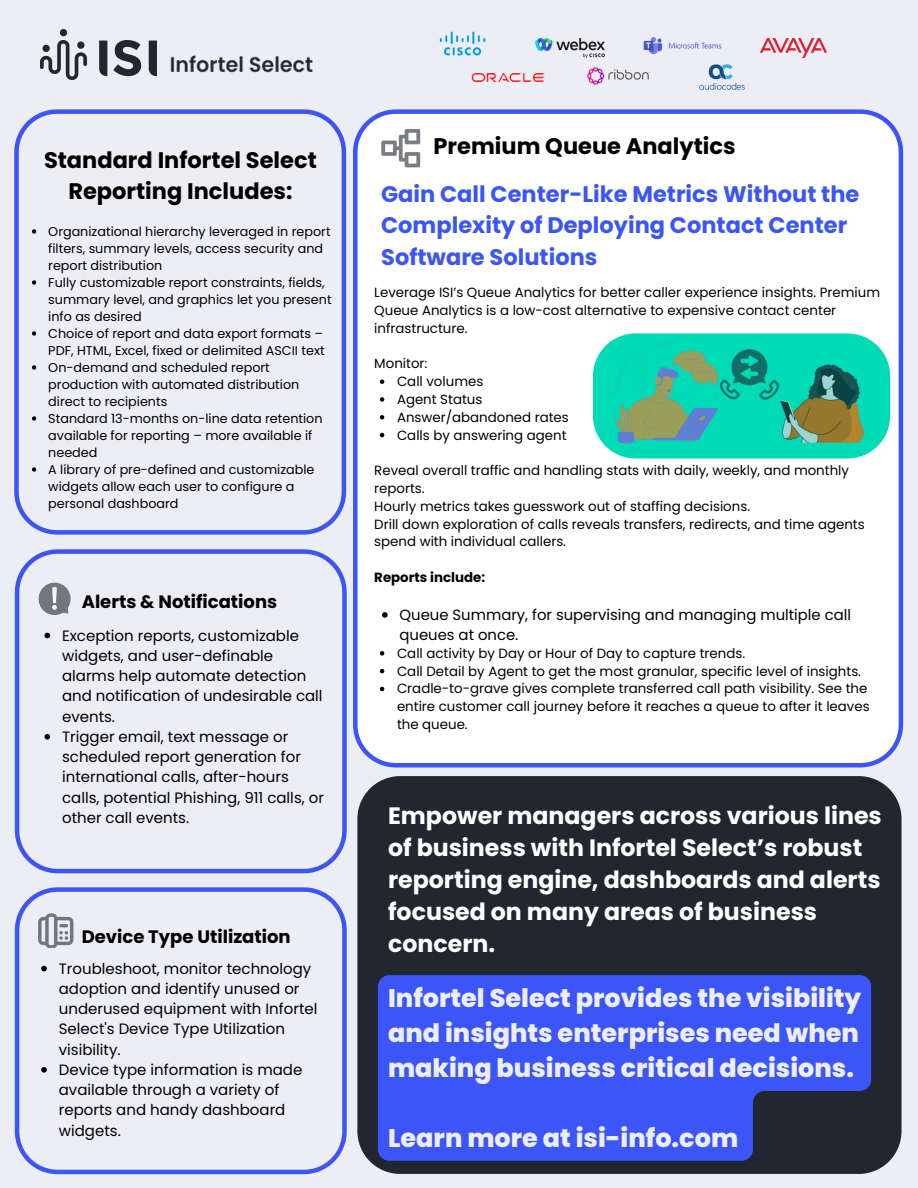
<style>
.page{position:relative;width:918px;height:1188px;background:#edeef5}
.page>*{position:absolute;margin:0;border:0;box-sizing:border-box;transform-origin:0 0}
.t1{font:800 25.5px/34.8px "Poppins";color:#edeef5;text-align:justify}
.t2{font:700 23.7px/32.2px "Poppins";color:#fff}
.t3{font:700 22.5px/31.5px "Poppins";color:#3b55f6}
.t4{font:700 22.5px/31.5px "Poppins";color:#000;text-align:center}
.t5{font:700 18px "Poppins";color:#000}
.t6{font:15px/20.2px "Poppins";color:#000}
.t7{font:14.85px/20.1px "Poppins";color:#000}
.t8{font:13.35px/17.9px "Poppins";color:#000}
.t9{font:700 13.35px "Poppins";color:#000}
.t10{font:12.75px/17px "Poppins";color:#000}
</style>
<div class="page">
<svg style="left:14px;top:109px;width:332px;height:426px"></svg>
<svg style="left:15px;top:887px;width:332px;height:287px"></svg>
<div style="left:353px;top:109px;width:550px;height:658px;background:#fff"></div>
<img style="left:367px;top:118px;width:67px;height:61px">
<img style="left:752px;top:109px;width:151px;height:32px">
<img style="left:37px;top:913px;width:36px;height:35px">
<div style="left:357px;top:776px;width:545px;height:398px;background:#222631"></div>
<svg style="left:380px;top:379px;width:4px;height:5px"></svg>
<svg style="left:380px;top:397px;width:4px;height:5px"></svg>
<svg style="left:380px;top:415px;width:4px;height:5px"></svg>
<svg style="left:380px;top:433px;width:4px;height:4px"></svg>
<svg style="left:382px;top:612px;width:6px;height:6px"></svg>
<svg style="left:380px;top:651px;width:4px;height:5px"></svg>
<svg style="left:380px;top:669px;width:4px;height:4px"></svg>
<svg style="left:380px;top:687px;width:4px;height:4px"></svg>
<svg style="left:15px;top:549px;width:332px;height:324px"></svg>
<svg style="left:39px;top:582px;width:32px;height:33px"></svg>
<img style="left:170px;top:55px;width:143px;height:18px">
<img style="left:41px;top:29px;width:116px;height:50px">
<img style="left:643px;top:36px;width:79px;height:19px">
<img style="left:439px;top:31px;width:46px;height:25px">
<img style="left:760px;top:38px;width:66px;height:19px">
<img style="left:547px;top:39px;width:57px;height:19px">
<img style="left:699px;top:64px;width:46px;height:26px">
<img style="left:587px;top:67px;width:64px;height:18px">
<img style="left:468px;top:38px;width:79px;height:79px">
<svg style="left:593px;top:333px;width:297px;height:126px;background:#2cc4a3"></svg>
<svg style="left:41px;top:966px;width:6px;height:5px"></svg>
<svg style="left:41px;top:1067px;width:6px;height:6px"></svg>
<svg style="left:32px;top:229px;width:4px;height:5px"></svg>
<svg style="left:32px;top:280px;width:4px;height:5px"></svg>
<svg style="left:32px;top:331px;width:4px;height:5px"></svg>
<svg style="left:32px;top:365px;width:4px;height:5px"></svg>
<svg style="left:32px;top:416px;width:4px;height:5px"></svg>
<svg style="left:32px;top:467px;width:4px;height:5px"></svg>
<svg style="left:44px;top:633px;width:6px;height:5px"></svg>
<svg style="left:44px;top:734px;width:6px;height:6px"></svg>
<svg style="left:378px;top:975px;width:493px;height:186px;background:#3850e3"></svg>
<p class="t4" style="left:44px;top:144px;width:274px">Standard Infortel Select<br>Reporting Includes:</p>
<p class="t10" style="left:48px;top:223px;width:284px">Organizational hierarchy leveraged in report filters, summary levels, access security and report distribution</p>
<p class="t10" style="left:48px;top:274px;width:285px">Fully customizable report constraints, fields, summary level, and graphics let you present info as desired</p>
<p class="t10" style="left:48px;top:325px;width:278px">Choice of report and data export formats –<br>PDF, HTML, Excel, fixed or delimited ASCII text</p>
<p class="t10" style="left:48px;top:359px;width:253px">On-demand and scheduled report production with automated distribution direct to recipients</p>
<p class="t10" style="left:48px;top:410px;width:276px">Standard 13-months on-line data retention available for reporting – more available if needed</p>
<p class="t10" style="left:48px;top:461px;width:268px">A library of pre-defined and customizable widgets allow each user to configure a personal dashboard</p>
<p class="t5" style="left:82px;top:589px;width:197px">Alerts &amp; Notifications</p>
<p class="t6" style="left:62px;top:625px;width:262px">Exception reports, customizable widgets, and user-definable alarms help automate detection and notification of undesirable call events.</p>
<p class="t6" style="left:62px;top:726px;width:263px">Trigger email, text message or scheduled report generation for international calls, after-hours calls, potential Phishing, 911 calls, or other call events.</p>
<p class="t5" style="left:82px;top:924px;width:210px">Device Type Utilization</p>
<p class="t6" style="left:59px;top:958px;width:260px">Troubleshoot, monitor technology adoption and identify unused or underused equipment with Infortel<br>Select's Device Type Utilization visibility.</p>
<p class="t6" style="left:59px;top:1059px;width:245px">Device type information is made available through a variety of reports and handy dashboard widgets.</p>
<p class="t4" style="left:434px;top:131px;width:304px">Premium Queue Analytics</p>
<p class="t3" style="left:381px;top:178px;width:480px">Gain Call Center-Like Metrics Without the<br>Complexity of Deploying Contact Center<br>Software Solutions</p>
<p class="t8" style="left:374px;top:283px;width:507px">Leverage ISI’s Queue Analytics for better caller experience insights. Premium<br>Queue Analytics is a low-cost alternative to expensive contact center infrastructure.</p>
<p class="t8" style="left:374px;top:355px;width:55px">Monitor:</p>
<p class="t8" style="left:397px;top:373px;width:88px">Call volumes</p>
<p class="t8" style="left:397px;top:390px;width:87px">Agent Status</p>
<p class="t8" style="left:397px;top:408px;width:173px">Answer/abandoned rates</p>
<p class="t8" style="left:397px;top:426px;width:171px">Calls by answering agent</p>
<p class="t8" style="left:374px;top:462px;width:476px">Reveal overall traffic and handling stats with daily, weekly, and monthly reports.</p>
<p class="t8" style="left:374px;top:497px;width:377px">Hourly metrics takes guesswork out of staffing decisions.</p>
<p class="t8" style="left:374px;top:515px;width:492px">Drill down exploration of calls reveals transfers, redirects, and time agents spend with individual callers.</p>
<p class="t9" style="left:374px;top:568px;width:113px">Reports include:</p>
<p class="t7" style="left:400px;top:605px;width:453px">Queue Summary, for supervising and managing multiple call queues at once.</p>
<p class="t8" style="left:397px;top:644px;width:350px">Call activity by Day or Hour of Day to capture trends.</p>
<p class="t8" style="left:397px;top:662px;width:466px">Call Detail by Agent to get the most granular, specific level of insights.</p>
<p class="t8" style="left:397px;top:680px;width:474px">Cradle-to-grave gives complete transferred call path visibility. See the entire customer call journey before it reaches a queue to after it leaves the queue.</p>
<p class="t2" style="left:388px;top:799px;width:495px">Empower managers across various lines of business with Infortel Select’s robust reporting engine, dashboards and alerts focused on many areas of business concern.</p>
<p class="t1" style="left:388px;top:981px;width:475px">Infortel Select provides the visibility and insights enterprises need when making business critical decisions.</p>
<p class="t1" style="left:388px;top:1120px;width:352px">Learn more at isi-info.com</p>
</div>
